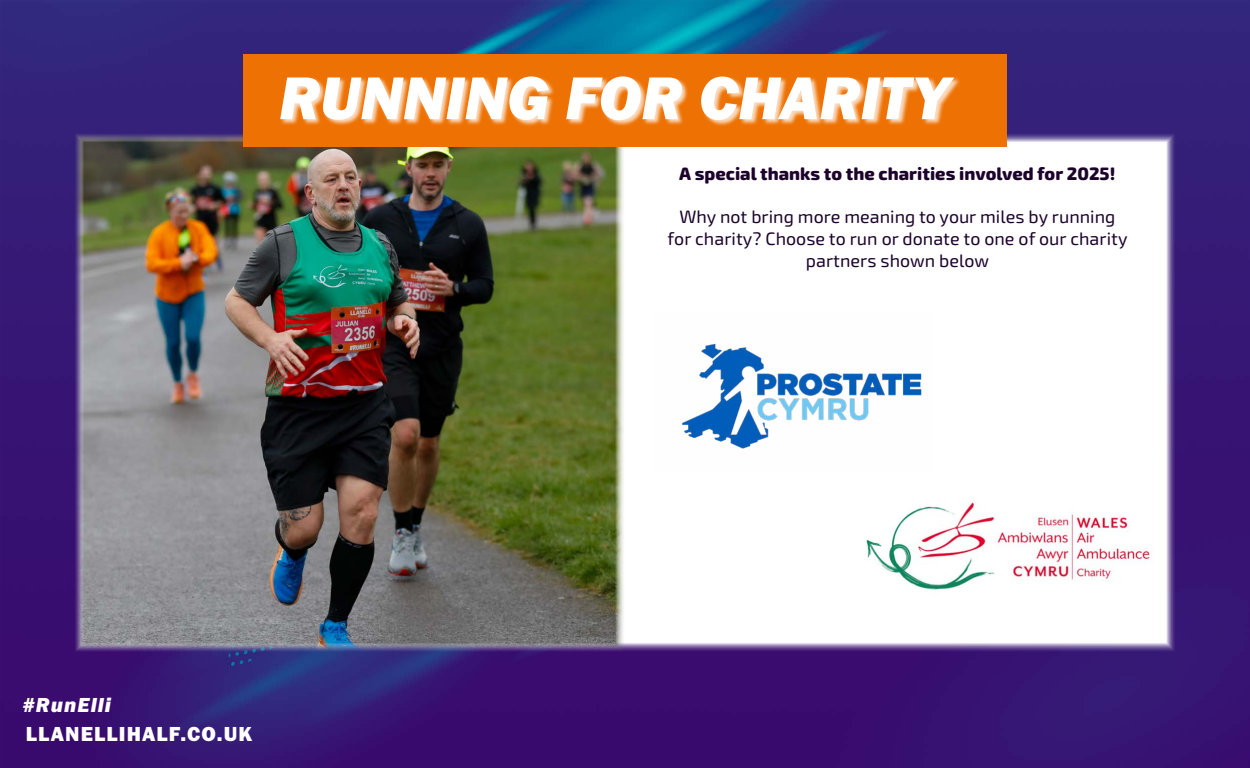
<style>
.page{position:relative;width:1250px;height:768px;background:#fff}
.page>*{position:absolute;margin:0;border:0;box-sizing:border-box;transform-origin:0 0}
.t1{font:62.5px "Franklin Gothic URW Hea Ita";color:#fff}
.t2{font:21.05px "Franklin Gothic URW Hea";letter-spacing:.05em;color:#fff}
.t3{font:21.05px "Franklin Gothic URW Hea Ita";letter-spacing:.05em;color:#fff}
.t4{font:18px/21.6px "Exo Soft";color:#1d032c;text-align:center}
.t5{font:800 18px "Exo Soft";color:#1d032c}
</style>
<div class="page">
<img style="left:0;top:0;width:1250px;height:768px">
<div style="left:74px;top:132px;width:1102px;height:520px;background:#fff"></div>
<img style="left:74px;top:132px;width:551px;height:520px">
<div style="left:243px;top:54px;width:764px;height:92px;background:#ee7203"></div>
<div style="left:280px;top:76px;width:681px;height:51px;background:#fff;opacity:.75"></div>
<img style="left:682px;top:343px;width:240px;height:106px">
<img style="left:866px;top:501px;width:284px;height:89px">
<h1 class="t1" style="left:279px;top:57px;width:671px">RUNNING FOR CHARITY</h1>
<p class="t5" style="left:679px;top:163px;width:438px">A special thanks to the charities involved for 2025!</p>
<p class="t4" style="left:668px;top:207px;width:461px">Why not bring more meaning to your miles by running for charity? Choose to run or donate to one of our charity partners shown below</p>
<p class="t3" style="left:22px;top:691px;width:90px">#RunElli</p>
<p class="t2" style="left:26px;top:721px;width:228px">LLANELLIHALF.CO.UK</p>
</div>
